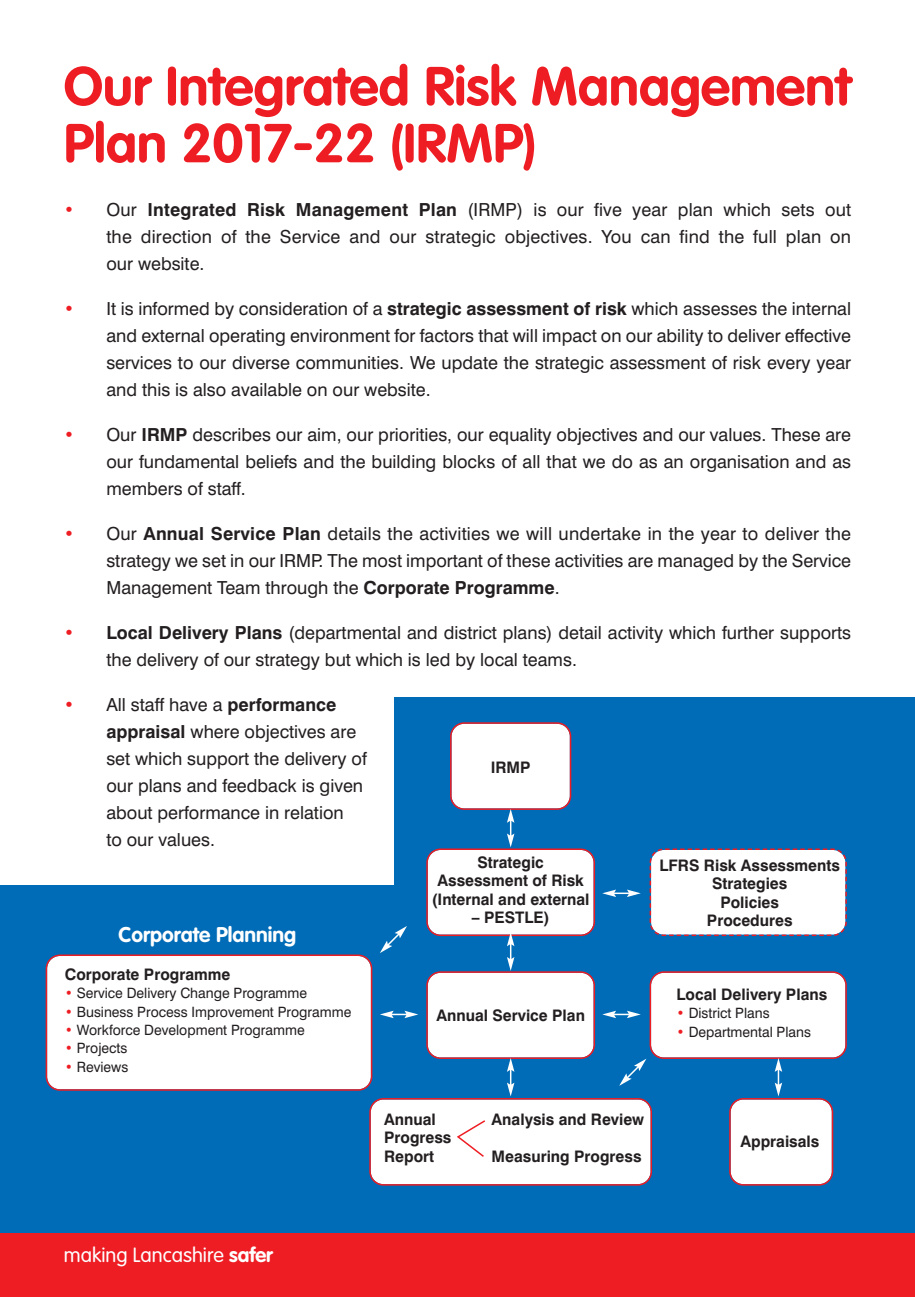
<style>
.page{position:relative;width:915px;height:1297px;background:#fff}
.page>*{position:absolute;margin:0;border:0;box-sizing:border-box;transform-origin:0 0}
.t1{font:700 54px/57px "VAG Rounded";color:#ee1d23}
.t2{font:700 21px "VAG Rounded";color:#fff}
.t3{font:300 20.25px "VAG Rounded";color:#fff}
.t4{font:18px/27px "Swiss 721 BT";color:#231f20;text-align:justify}
.t5{font:700 15.9px/18.5px "Swiss 721 BT";color:#231f20;text-align:center}
.t6{font:14.25px "Swiss 721 BT";color:#231f20}
.s1{color:#ee1d23}
.s2{font-weight:700}
</style>
<div class="page">
<div style="left:0;top:697px;width:914px;height:600px;background:#006bb6"></div>
<div style="left:0;top:649px;width:393px;height:235px;background:#fff"></div>
<svg style="left:46px;top:722px;width:801px;height:464px"></svg>
<div style="left:0;top:1233px;width:914px;height:64px;background:#ee1d23"></div>
<h1 class="t1" style="left:64px;top:57px;width:788px">Our Integrated Risk Management<br>Plan 2017-22 (IRMP)</h1>
<p class="t4" style="left:106px;top:196px;width:746px;text-indent:-43px"><span class="s1">•</span> Our <span class="s2">Integrated Risk Management Plan</span> (IRMP) is our five year plan which sets out the direction of the Service and our strategic objectives. You can find the full plan on our website.</p>
<p class="t4" style="left:106px;top:295px;width:746px;text-indent:-43px"><span class="s1">•</span> It is informed by consideration of a <span class="s2">strategic assessment of risk</span> which assesses the internal and external operating environment for factors that will impact on our ability to deliver effective services to our diverse communities. We update the strategic assessment of risk every year and this is also available on our website.</p>
<p class="t4" style="left:106px;top:421px;width:746px;text-indent:-43px"><span class="s1">•</span> Our <span class="s2">IRMP</span> describes our aim, our priorities, our equality objectives and our values. These are our fundamental beliefs and the building blocks of all that we do as an organisation and as members of staff.</p>
<p class="t4" style="left:106px;top:520px;width:746px;text-indent:-43px"><span class="s1">•</span> Our <span class="s2">Annual Service Plan</span> details the activities we will undertake in the year to deliver the strategy we set in our IRMP. The most important of these activities are managed by the Service Management Team through the <span class="s2">Corporate Programme</span>.</p>
<p class="t4" style="left:106px;top:619px;width:746px;text-indent:-43px"><span class="s1">•</span> <span class="s2">Local Delivery Plans</span> (departmental and district plans) detail activity which further supports the delivery of our strategy but which is led by local teams.</p>
<p class="t4" style="left:106px;top:691px;width:262px;text-align:left;text-indent:-43px"><span class="s1">•</span> All staff have a <span class="s2">performance appraisal</span> where objectives are set which support the delivery of our plans and feedback is given about performance in relation<br>to our values.</p>
<p class="t5" style="left:431px;top:853px;width:159px">Strategic<br>Assessment of Risk (Internal and external</p>
<p class="t5" style="left:472px;top:908px;width:79px">– PESTLE)</p>
<p class="t5" style="left:490px;top:758px;width:41px">IRMP</p>
<p class="t5" style="left:659px;top:856px;width:182px">LFRS Risk Assessments<br>Strategies<br>Policies<br>Procedures</p>
<p class="t2" style="left:119px;top:922px;width:179px">Corporate Planning</p>
<p class="t5" style="left:65px;top:965px;width:167px">Corporate Programme</p>
<p class="t6" style="left:65px;top:984px;width:244px"><span class="s1">•</span> Service Delivery Change Programme</p>
<p class="t6" style="left:65px;top:1003px;width:288px"><span class="s1">•</span> Business Process Improvement Programme</p>
<p class="t6" style="left:65px;top:1021px;width:241px"><span class="s1">•</span> Workforce Development Programme</p>
<p class="t6" style="left:65px;top:1040px;width:64px"><span class="s1">•</span> Projects</p>
<p class="t6" style="left:65px;top:1058px;width:65px"><span class="s1">•</span> Reviews</p>
<p class="t5" style="left:676px;top:985px;width:152px">Local Delivery Plans</p>
<p class="t6" style="left:676px;top:1005px;width:95px"><span class="s1">•</span> District Plans</p>
<p class="t6" style="left:676px;top:1023px;width:136px"><span class="s1">•</span> Departmental Plans</p>
<p class="t5" style="left:436px;top:1006px;width:150px">Annual Service Plan</p>
<p class="t3" style="left:64px;top:1243px;width:211px">making Lancashire <span class="s2">safer</span></p>
<p class="t5" style="left:384px;top:1110px;width:53px">Annual</p>
<p class="t5" style="left:491px;top:1110px;width:154px">Analysis and Review</p>
<p class="t5" style="left:384px;top:1128px;width:69px;text-align:left">Progress<br>Report</p>
<p class="t5" style="left:491px;top:1146px;width:151px">Measuring Progress</p>
<p class="t5" style="left:740px;top:1132px;width:80px">Appraisals</p>
</div>
